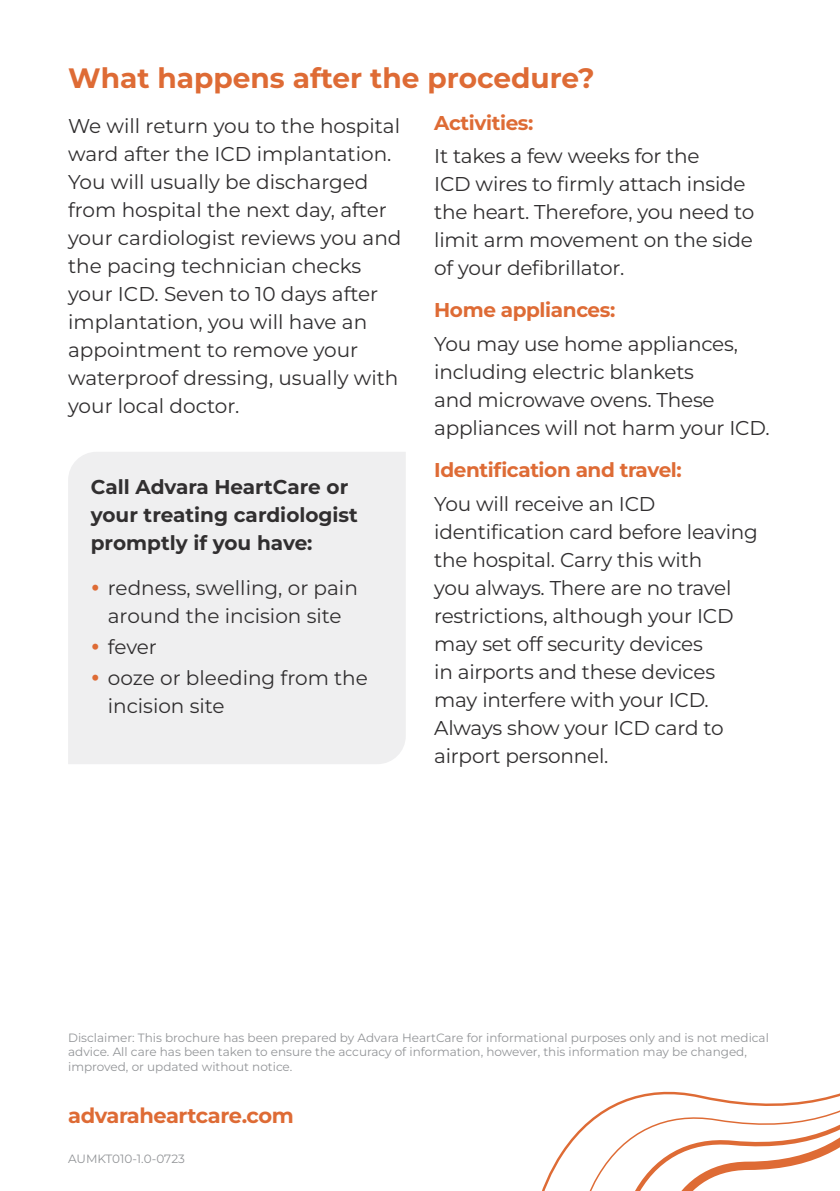
<style>
.page{position:relative;width:840px;height:1191px;background:#fff}
.page>*{position:absolute;margin:0;border:0;box-sizing:border-box;transform-origin:0 0}
.H3_-_Orange{font:700 28px "Montserrat";color:#de6b35}
.Table_Body{font:700 21px "Montserrat";letter-spacing:-.02em;color:#de6b35}
.Body_Copy{font:20px/28px "Montserrat";letter-spacing:-.01em;color:#312f30}
.Body_Copy-2{font:700 20px/28px "Montserrat";color:#312f30}
.H4_-_Orange_-_Tighte{font:700 20px "Montserrat";letter-spacing:-.02em;color:#de6b35}
.Disclaimer{font:12px/14.4px "Montserrat";color:#939598}
.ITEM_CODE{font:12px "Montserrat";color:#939598}
</style>
<div class="page">
<div style="left:68px;top:452px;width:337px;height:312px;background:#efeff0"></div>
<svg style="left:542px;top:1091px;width:297px;height:100px"></svg>
<svg style="left:92px;top:584px;width:6px;height:6px"></svg>
<svg style="left:92px;top:643px;width:6px;height:6px"></svg>
<svg style="left:92px;top:674px;width:6px;height:6px"></svg>
<p class="H3_-_Orange" style="left:68px;top:59px;width:527px">What happens after the procedure?</p>
<p class="Body_Copy" style="left:68px;top:111px;width:335px">We will return you to the hospital ward after the ICD implantation.<br>You will usually be discharged from hospital the next day, after your cardiologist reviews you and the pacing technician checks your ICD. Seven to 10 days after implantation, you will have an appointment to remove your waterproof dressing, usually with your local doctor.</p>
<p class="H4_-_Orange_-_Tighte" style="left:434px;top:109px;width:101px">Activities:</p>
<p class="Body_Copy" style="left:434px;top:142px;width:321px">It takes a few weeks for the<br>ICD wires to firmly attach inside the heart. Therefore, you need to limit arm movement on the side of your defibrillator.</p>
<p class="H4_-_Orange_-_Tighte" style="left:434px;top:297px;width:182px">Home appliances:</p>
<p class="Body_Copy" style="left:434px;top:329px;width:337px">You may use home appliances, including electric blankets<br>and microwave ovens. These appliances will not harm your ICD.</p>
<p class="H4_-_Orange_-_Tighte" style="left:434px;top:457px;width:249px">Identification and travel:</p>
<p class="Body_Copy" style="left:434px;top:489px;width:325px">You will receive an ICD identification card before leaving the hospital. Carry this with<br>you always. There are no travel restrictions, although your ICD may set off security devices<br>in airports and these devices may interfere with your ICD.<br>Always show your ICD card to airport personnel.</p>
<p class="Body_Copy-2" style="left:91px;top:472px;width:268px">Call Advara HeartCare or your treating cardiologist promptly if you have:</p>
<p class="Body_Copy" style="left:108px;top:573px;width:251px">redness, swelling, or pain around the incision site</p>
<p class="Body_Copy" style="left:108px;top:632px;width:51px">fever</p>
<p class="Body_Copy" style="left:108px;top:663px;width:261px">ooze or bleeding from the incision site</p>
<p class="Disclaimer" style="left:68px;top:1030px;width:702px">Disclaimer: This brochure has been prepared by Advara HeartCare for informational purposes only and is not medical advice. All care has been taken to ensure the accuracy of information, however, this information may be changed, improved, or updated without notice.</p>
<p class="Table_Body" style="left:68px;top:1101px;width:227px">advaraheartcare.com</p>
<p class="ITEM_CODE" style="left:68px;top:1151px;width:118px">AUMKT010-1.0-0723</p>
</div>
